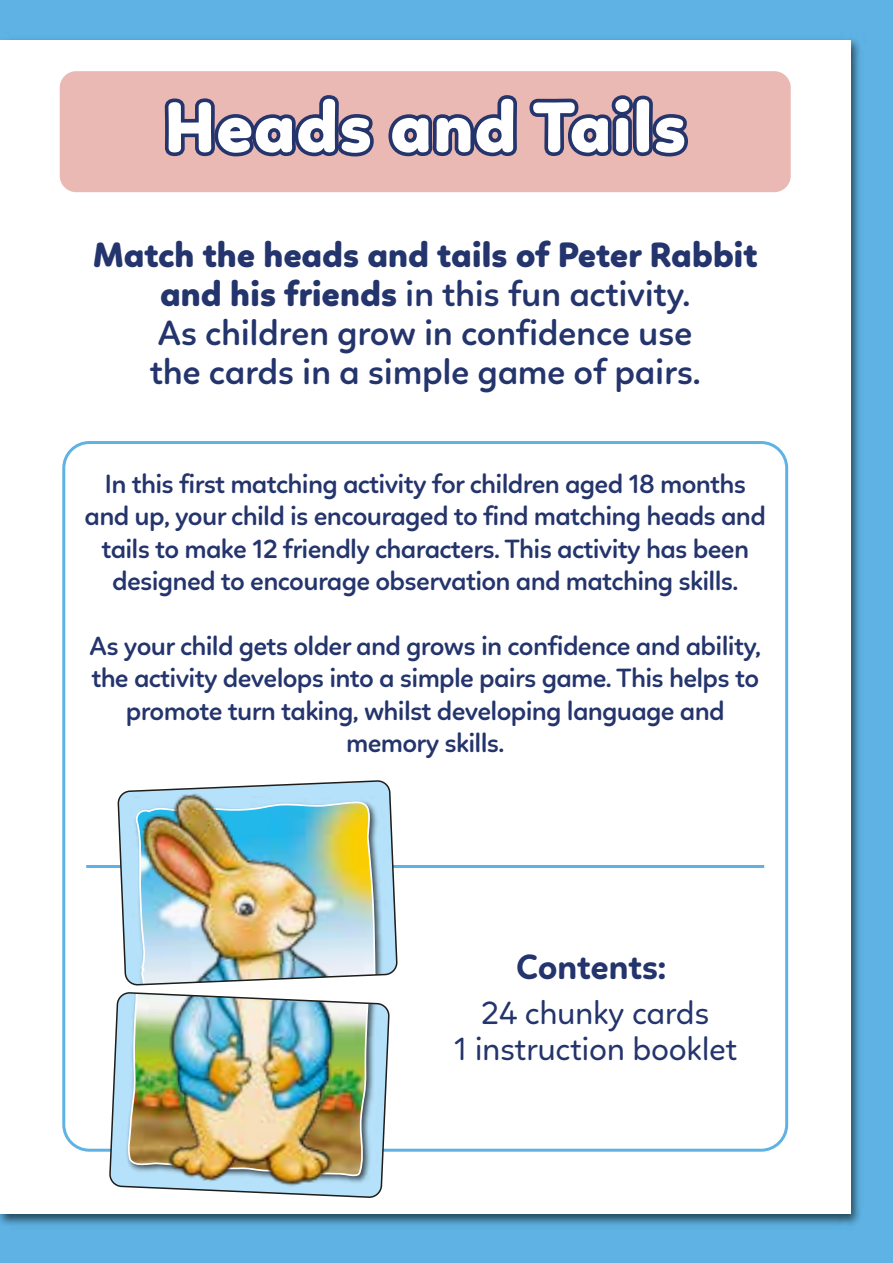
<style>
.page{position:relative;width:893px;height:1263px;background:#5eb3e4}
.page>*{position:absolute;margin:0;border:0;box-sizing:border-box;transform-origin:0 0}
.t1{font:800 73.2px "Linotte";color:#fff}
.t2{font:600 36px/39px "Linotte";letter-spacing:-.01em;color:#24346c;text-align:center}
.t3{font:700 36px "Linotte";letter-spacing:-.01em;color:#24346c}
.t4{font:33px/36px "Linotte";letter-spacing:-.01em;color:#24346c;text-align:center}
.t5{font:600 27px/32.4px "Linotte";letter-spacing:-.025em;color:#24346c;text-align:center}
.s1{font-weight:800}
</style>
<div class="page">
<img style="left:0;top:39px;width:860px;height:1186px">
<div style="left:0;top:40px;width:850px;height:1174px;background:#fff"></div>
<div style="left:60px;top:71px;width:731px;height:121px;background:#eab9b4;border-radius:16px"></div>
<svg style="left:161px;top:39px;width:58px;height:405px"></svg>
<svg style="left:211px;top:91px;width:163px;height:69px"></svg>
<svg style="left:388px;top:95px;width:129px;height:62px"></svg>
<svg style="left:526px;top:98px;width:56px;height:1127px"></svg>
<svg style="left:564px;top:39px;width:128px;height:121px"></svg>
<hr style="left:86px;top:865px;width:678px;height:3px;background:#5eb3e4">
<img style="left:110px;top:992px;width:279px;height:206px">
<img style="left:118px;top:780px;width:279px;height:206px">
<h1 class="t1" style="left:164px;top:83px;width:524px">Heads and Tails</h1>
<h2 class="t2" style="left:93px;top:235px;width:666px"><span class="s1">Match the heads and tails of Peter Rabbit and his friends</span> in this fun activity.<br>As children grow in confidence use<br>the cards in a simple game of pairs.</h2>
<p class="t5" style="left:85px;top:467px;width:683px">In this first matching activity for children aged 18 months and up, your child is encouraged to find matching heads and tails to make 12 friendly characters. This activity has been designed to encourage observation and matching skills.</p>
<p class="t5" style="left:90px;top:629px;width:673px">As your child gets older and grows in confidence and ability, the activity develops into a simple pairs game. This helps to promote turn taking, whilst developing language and memory skills.</p>
<h2 class="t3" style="left:516px;top:946px;width:152px">Contents:</h2>
<p class="t4" style="left:453px;top:995px;width:285px">24 chunky cards<br>1 instruction booklet</p>
</div>
